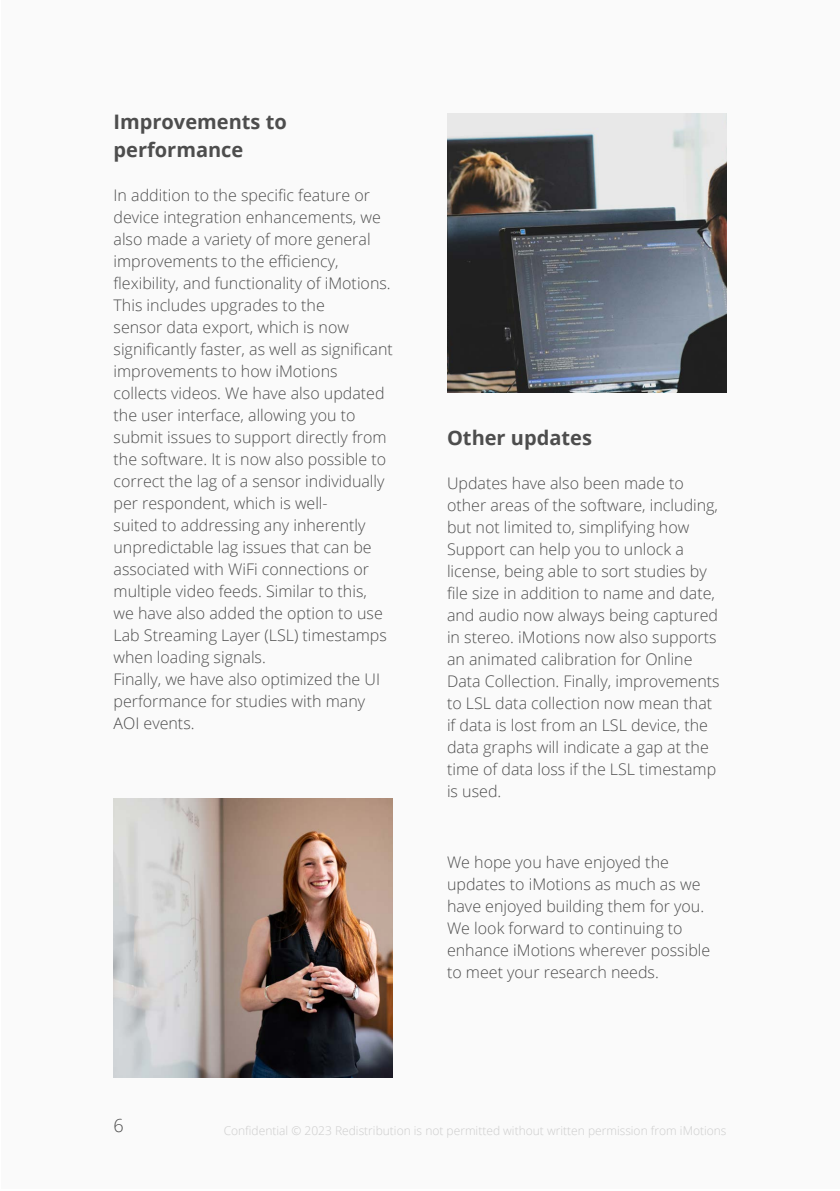
<style>
.page{position:relative;width:840px;height:1191px;background:#fff}
.page>*{position:absolute;margin:0;border:0;box-sizing:border-box;transform-origin:0 0}
.Paragraph_Style_3{font:700 20px/28px "Open Sans";color:#4d4d4d}
.t1{font:300 18px "Open Sans";color:#4d4d4d}
.Paragraph_Style_3-2{font:300 16px/22px "Open Sans";color:#4d4d4d}
.t2{font:300 12px "Open Sans";color:#ccc}
</style>
<div class="page">
<div style="left:1px;top:0;width:838px;height:1188px;background:#fafafa"></div>
<img style="left:113px;top:798px;width:279px;height:279px">
<img style="left:447px;top:113px;width:279px;height:279px">
<p class="Paragraph_Style_3" style="left:113px;top:107px;width:175px">Improvements to performance</p>
<p class="Paragraph_Style_3-2" style="left:113px;top:183px;width:278px">In addition to the specific feature or device integration enhancements, we also made a variety of more general improvements to the efficiency, flexibility, and functionality of iMotions.</p>
<p class="Paragraph_Style_3-2" style="left:113px;top:293px;width:281px">This includes upgrades to the<br>sensor data export, which is now significantly faster, as well as significant improvements to how iMotions collects videos. We have also updated the user interface, allowing you to submit issues to support directly from the software. It is now also possible to correct the lag of a sensor individually per respondent, which is well-<br>suited to addressing any inherently unpredictable lag issues that can be associated with WiFi connections or multiple video feeds. Similar to this,<br>we have also added the option to use Lab Streaming Layer (LSL) timestamps when loading signals.</p>
<p class="Paragraph_Style_3-2" style="left:113px;top:667px;width:268px">Finally, we have also optimized the UI performance for studies with many<br>AOI events.</p>
<p class="Paragraph_Style_3" style="left:447px;top:423px;width:146px">Other updates</p>
<p class="Paragraph_Style_3-2" style="left:447px;top:472px;width:274px">Updates have also been made to other areas of the software, including, but not limited to, simplifying how Support can help you to unlock a license, being able to sort studies by file size in addition to name and date, and audio now always being captured in stereo. iMotions now also supports an animated calibration for Online Data Collection. Finally, improvements to LSL data collection now mean that if data is lost from an LSL device, the data graphs will indicate a gap at the time of data loss if the LSL timestamp is used.</p>
<p class="Paragraph_Style_3-2" style="left:447px;top:850px;width:264px">We hope you have enjoyed the updates to iMotions as much as we have enjoyed building them for you.<br>We look forward to continuing to enhance iMotions wherever possible to meet your research needs.</p>
<p class="t1" style="left:113px;top:1113px;width:12px">6</p>
<p class="t2" style="left:223px;top:1122px;width:504px">Confidential © 2023 Redistribution is not permitted without written permission from iMotions</p>
</div>
